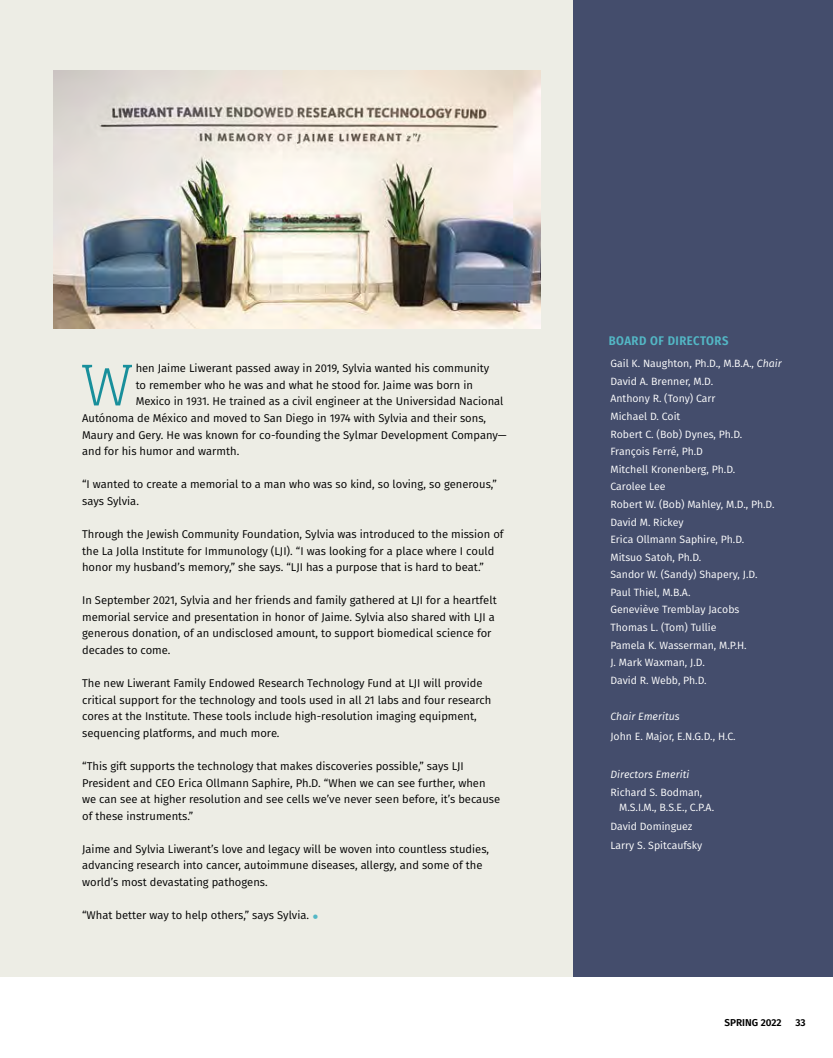
<style>
.page{position:relative;width:833px;height:1058px;background:#fff}
.page>*{position:absolute;margin:0;border:0;box-sizing:border-box;transform-origin:0 0}
.t1{font:61px "Bree Serif Th";color:#188f9b}
.t2{font:600 12.5px "Fira Sans Condensed";letter-spacing:.04em;color:#53b7c5}
.t3{font:11.25px/16.5px "Fira Sans";color:#000}
.t4{font:10.5px/17.6px "Fira Sans";color:#fff}
.t5{font:italic 10.5px "Fira Sans";color:#fff}
.t6{font:600 10px "Fira Sans";color:#000}
.s1{font-size:21.25px;color:#53b7c5}
.s2{font-style:italic}
</style>
<div class="page">
<div style="left:0;top:0;width:590px;height:976px;background:#edede5"></div>
<div style="left:573px;top:0;width:259px;height:976px;background:#444d6c"></div>
<img style="left:54px;top:70px;width:486px;height:258px">
<h1 class="t1" style="left:81px;top:342px;width:54px">W</h1>
<p class="t3" style="left:136px;top:360px;width:355px">hen Jaime Liwerant passed away in 2019, Sylvia wanted his community</p>
<p class="t3" style="left:136px;top:376px;width:339px">to remember who he was and what he stood for. Jaime was born in</p>
<p class="t3" style="left:136px;top:393px;width:369px">Mexico in 1931. He trained as a civil engineer at the Universidad Nacional</p>
<p class="t3" style="left:82px;top:409px;width:405px">Autónoma de México and moved to San Diego in 1974 with Sylvia and their sons,</p>
<p class="t3" style="left:82px;top:426px;width:426px">Maury and Gery. He was known for co-founding the Sylmar Development Company—</p>
<p class="t3" style="left:82px;top:443px;width:159px">and for his humor and warmth.</p>
<p class="t3" style="left:82px;top:476px;width:416px">“I wanted to create a memorial to a man who was so kind, so loving, so generous,” says Sylvia.</p>
<p class="t3" style="left:82px;top:525px;width:423px">Through the Jewish Community Foundation, Sylvia was introduced to the mission of the La Jolla Institute for Immunology (LJI). “I was looking for a place where I could honor my husband’s memory,” she says. “LJI has a purpose that is hard to beat.”</p>
<p class="t3" style="left:82px;top:592px;width:416px">In September 2021, Sylvia and her friends and family gathered at LJI for a heartfelt memorial service and presentation in honor of Jaime. Sylvia also shared with LJI a generous donation, of an undisclosed amount, to support biomedical science for decades to come.</p>
<p class="t3" style="left:82px;top:674px;width:411px">The new Liwerant Family Endowed Research Technology Fund at LJI will provide critical support for the technology and tools used in all 21 labs and four research cores at the Institute. These tools include high-resolution imaging equipment, sequencing platforms, and much more.</p>
<p class="t3" style="left:82px;top:757px;width:419px">“This gift supports the technology that makes discoveries possible,” says LJI President and CEO Erica Ollmann Saphire, Ph.D. “When we can see further, when we can see at higher resolution and see cells we’ve never seen before, it’s because of these instruments.”</p>
<p class="t3" style="left:82px;top:840px;width:408px">Jaime and Sylvia Liwerant’s love and legacy will be woven into countless studies, advancing research into cancer, autoimmune diseases, allergy, and some of the world’s most devastating pathogens.</p>
<p class="t3" style="left:82px;top:906px;width:238px">“What better way to help others,” says Sylvia. <span class="s1">•</span></p>
<p class="t2" style="left:608px;top:330px;width:121px">BOARD OF DIRECTORS</p>
<p class="t4" style="left:610px;top:354px;width:173px">Gail K. Naughton, Ph.D., M.B.A., <span class="s2">Chair<br></span>David A. Brenner, M.D.<br>Anthony R. (Tony) Carr<br>Michael D. Coit<br>Robert C. (Bob) Dynes, Ph.D.<br>François Ferré, Ph.D<br>Mitchell Kronenberg, Ph.D.<br>Carolee Lee<br>Robert W. (Bob) Mahley, M.D., Ph.D.<br>David M. Rickey<br>Erica Ollmann Saphire, Ph.D.<br>Mitsuo Satoh, Ph.D.<br>Sandor W. (Sandy) Shapery, J.D.<br>Paul Thiel, M.B.A.<br>Geneviève Tremblay Jacobs<br>Thomas L. (Tom) Tullie<br>Pamela K. Wasserman, M.P.H.<br>J. Mark Waxman, J.D.<br>David R. Webb, Ph.D.</p>
<p class="t5" style="left:610px;top:709px;width:71px">Chair Emeritus</p>
<p class="t4" style="left:610px;top:727px;width:127px">John E. Major, E.N.G.D., H.C.</p>
<p class="t5" style="left:610px;top:767px;width:80px">Directors Emeriti</p>
<p class="t4" style="left:619px;top:784px;width:96px;line-height:15.2px;text-indent:-9px">Richard S. Bodman,<br>M.S.I.M., B.S.E., C.P.A.</p>
<p class="t4" style="left:610px;top:816px;width:93px;line-height:19.1px">David Dominguez<br>Larry S. Spitcaufsky</p>
<p class="t6" style="left:724px;top:1014px;width:59px">SPRING 2022</p>
<p class="t6" style="left:795px;top:1014px;width:12px">33</p>
</div>
